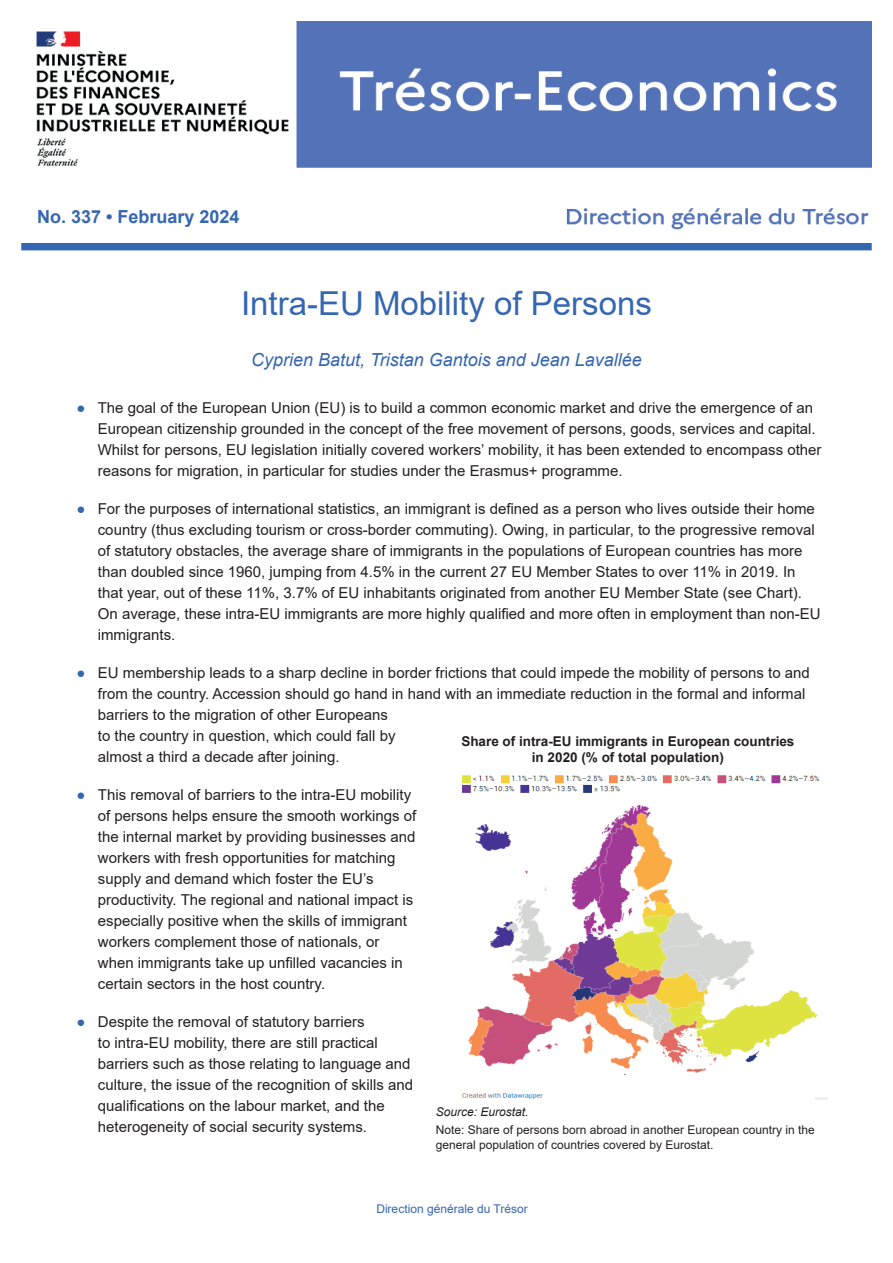
<style>
.page{position:relative;width:893px;height:1263px;background:#fff}
.page>*{position:absolute;margin:0;border:0;box-sizing:border-box;transform-origin:0 0}
.t1{font:33px "Arial";color:#3566b1}
.t2{font:italic 18px "Arial";color:#3566b1}
.t3{font:700 18px "Arial";color:#3566b1}
.t4{font:15px/21px "Arial";color:#231f20}
.t5{font:700 13.5px/16.5px "Arial";color:#231f20;text-align:center}
.t6{font:12px/15px "Arial";color:#231f20}
.t7{font:12px "Arial";color:#3566b1}
.t8{font:italic 12px "Arial";color:#231f20}
.s1{color:#3566b1}
</style>
<div class="page">
<div style="left:21px;top:243px;width:851px;height:7px;background:#3566b1"></div>
<img style="left:36px;top:21px;width:836px;height:209px">
<img style="left:462px;top:775px;width:365px;height:324px">
<p class="t3" style="left:37px;top:204px;width:204px">No. 337 • February 2024</p>
<h1 class="t1" style="left:241px;top:281px;width:412px">Intra-EU Mobility of Persons</h1>
<p class="t2" style="left:251px;top:348px;width:392px">Cyprien Batut, Tristan Gantois and Jean Lavallée</p>
<p class="t4" style="left:98px;top:397px;width:725px;text-indent:-21px"><span class="s1">●</span> The goal of the European Union (EU) is to build a common economic market and drive the emergence of an European citizenship grounded in the concept of the free movement of persons, goods, services and capital.<br>Whilst for persons, EU legislation initially covered workers’ mobility, it has been extended to encompass other reasons for migration, in particular for studies under the Erasmus+ programme.</p>
<p class="t4" style="left:98px;top:498px;width:724px;text-indent:-21px"><span class="s1">●</span> For the purposes of international statistics, an immigrant is defined as a person who lives outside their home country (thus excluding tourism or cross-border commuting). Owing, in particular, to the progressive removal of statutory obstacles, the average share of immigrants in the populations of European countries has more than doubled since 1960, jumping from 4.5% in the current 27 EU Member States to over 11% in 2019. In that year, out of these 11%, 3.7% of EU inhabitants originated from another EU Member State (see Chart).<br>On average, these intra-EU immigrants are more highly qualified and more often in employment than non-EU immigrants.</p>
<p class="t4" style="left:98px;top:662px;width:713px;text-indent:-21px"><span class="s1">●</span> EU membership leads to a sharp decline in border frictions that could impede the mobility of persons to and from the country. Accession should go hand in hand with an immediate reduction in the formal and informal barriers to the migration of other Europeans<br>to the country in question, which could fall by<br>almost a third a decade after joining.</p>
<p class="t4" style="left:98px;top:784px;width:320px;text-indent:-21px"><span class="s1">●</span> This removal of barriers to the intra-EU mobility of persons helps ensure the smooth workings of the internal market by providing businesses and workers with fresh opportunities for matching supply and demand which foster the EU’s productivity. The regional and national impact is especially positive when the skills of immigrant workers complement those of nationals, or when immigrants take up unfilled vacancies in certain sectors in the host country.</p>
<p class="t4" style="left:98px;top:1011px;width:317px;text-indent:-21px"><span class="s1">●</span> Despite the removal of statutory barriers<br>to intra-EU mobility, there are still practical barriers such as those relating to language and culture, the issue of the recognition of skills and qualifications on the labour market, and the heterogeneity of social security systems.</p>
<p class="t5" style="left:461px;top:733px;width:335px">Share of intra-EU immigrants in European countries in 2020 (% of total population)</p>
<p class="t8" style="left:436px;top:1104px;width:94px">Source: Eurostat.</p>
<p class="t6" style="left:436px;top:1122px;width:380px">Note: Share of persons born abroad in another European country in the general population of countries covered by Eurostat.</p>
<p class="t7" style="left:376px;top:1201px;width:153px">Direction générale du Trésor</p>
</div>
